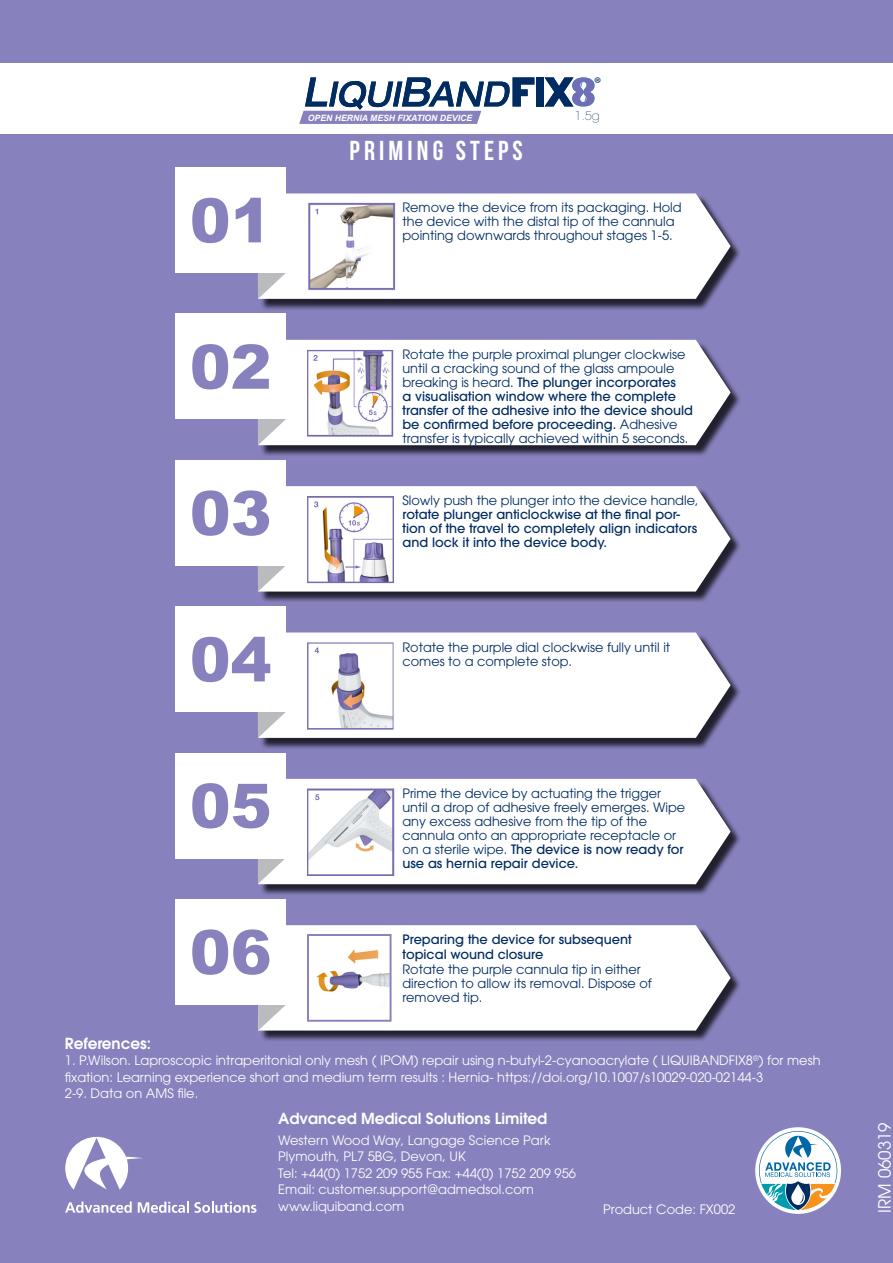
<style>
.page{position:relative;width:893px;height:1263px;background:#8781bd}
.page>*{position:absolute;margin:0;border:0;box-sizing:border-box;transform-origin:0 0}
.t1{font:900 61.35px "Arial";color:#8781bd}
.t2{font:700 27.45px "Bebas Neue";letter-spacing:.15em;color:#fff}
.t3{font:17.1px "Myriad Pro";color:#002c62}
.t4{font:16.95px "ITC Avant Garde Pro";color:#fff}
.t5{font:600 15.15px "ITC Avant Garde Pro";color:#fff}
.t6{font:12.9px/14px "ITC Avant Garde Pro";color:#002c62}
.t7{font:12.9px/16.5px "ITC Avant Garde Pro";color:#fff}
.t8{font:500 12.9px/14px "ITC Avant Garde Pro";color:#002c62}
.t9{font:200 12.15px "ITC Avant Garde Pro";color:#002c62}
.t10{font:italic 700 9.75px "Myriad Pro";color:#fff}
.t11{font:italic 700 8.7px "Arial";color:#fff}
.s1{font-weight:500}
.s2{font-weight:400}
</style>
<div class="page">
<div style="left:0;top:64px;width:893px;height:70px;background:#fff"></div>
<svg style="left:755px;top:1127px;width:86px;height:87px"></svg>
<svg style="left:759px;top:1131px;width:78px;height:79px;background:#b4c5d1"></svg>
<svg style="left:65px;top:1137px;width:78px;height:53px"></svg>
<svg style="left:65px;top:1201px;width:67px;height:12px"></svg>
<svg style="left:138px;top:1201px;width:119px;height:12px"></svg>
<div style="left:536px;top:77px;width:7px;height:29px;background:#002c62"></div>
<svg style="left:545px;top:77px;width:49px;height:29px"></svg>
<svg style="left:299px;top:77px;width:235px;height:47px"></svg>
<div style="left:260px;top:195px;width:482px;height:116px;background:#000;opacity:.75"></div>
<svg style="left:286px;top:193px;width:445px;height:106px;background:#f6f6f8"></svg>
<svg style="left:258px;top:273px;width:28px;height:26px"></svg>
<div style="left:175px;top:167px;width:111px;height:106px;background:#fff"></div>
<img style="left:307px;top:202px;width:89px;height:88px">
<div style="left:260px;top:927px;width:482px;height:116px;background:#000;opacity:.75"></div>
<div style="left:286px;top:925px;width:445px;height:105px;background:#fff"></div>
<svg style="left:258px;top:1000px;width:29px;height:30px"></svg>
<div style="left:175px;top:899px;width:111px;height:105px;background:#fff"></div>
<img style="left:311px;top:937px;width:78px;height:81px">
<div style="left:307px;top:934px;width:85px;height:88px;border:2px solid #8781bd"></div>
<div style="left:260px;top:781px;width:482px;height:115px;background:#000;opacity:.75"></div>
<div style="left:286px;top:779px;width:445px;height:105px;background:#fff"></div>
<svg style="left:258px;top:858px;width:28px;height:26px"></svg>
<div style="left:175px;top:753px;width:111px;height:105px;background:#fff"></div>
<img style="left:307px;top:789px;width:87px;height:87px">
<div style="left:260px;top:634px;width:482px;height:116px;background:#000;opacity:.75"></div>
<svg style="left:286px;top:632px;width:445px;height:106px;background:#f6f6f8"></svg>
<svg style="left:258px;top:712px;width:28px;height:26px"></svg>
<div style="left:175px;top:606px;width:111px;height:106px;background:#fff"></div>
<img style="left:307px;top:642px;width:86px;height:88px">
<div style="left:260px;top:488px;width:482px;height:116px;background:#000;opacity:.75"></div>
<div style="left:286px;top:486px;width:445px;height:105px;background:#fff"></div>
<svg style="left:258px;top:565px;width:28px;height:26px"></svg>
<div style="left:175px;top:460px;width:111px;height:105px;background:#fff"></div>
<img style="left:307px;top:496px;width:87px;height:87px">
<div style="left:260px;top:342px;width:482px;height:115px;background:#000;opacity:.75"></div>
<div style="left:286px;top:340px;width:445px;height:105px;background:#fff"></div>
<svg style="left:258px;top:419px;width:28px;height:26px"></svg>
<div style="left:175px;top:314px;width:111px;height:105px;background:#fff"></div>
<img style="left:307px;top:350px;width:86px;height:87px">
<p class="t3" style="left:594px;top:73px;width:9px">®</p>
<p class="t11" style="left:308px;top:112px;width:166px">OPEN HERNIA MESH FIXATION DEVICE</p>
<p class="t9" style="left:575px;top:108px;width:27px">1.5g</p>
<p class="t10" style="left:308px;top:114px;width:135px">OPEN SURGERY FIXATION DEVIC</p>
<p class="t10" style="left:333px;top:114px;width:134px">HE NIA MESH F XATION DEVICE</p>
<p class="t2" style="left:350px;top:136px;width:175px">PRIMING STEPS</p>
<p class="t1" style="left:190px;top:176px;width:83px">01</p>
<p class="t6" style="left:402px;top:200px;width:281px">Remove the device from its packaging. Hold the device with the distal tip of the cannula pointing downwards throughout stages 1-5.</p>
<p class="t1" style="left:190px;top:322px;width:83px">02</p>
<p class="t6" style="left:402px;top:348px;width:292px">Rotate the purple proximal plunger clockwise until a cracking sound of the glass ampoule breaking is heard. <span class="s1">The plunger incorporates<br>a visualisation window where the complete transfer of the adhesive into the device should be confirmed before proceeding.</span> Adhesive transfer is typically achieved within 5 seconds.</p>
<p class="t1" style="left:190px;top:469px;width:83px">03</p>
<p class="t8" style="left:402px;top:494px;width:298px"><span class="s2">Slowly push the plunger into the device handle, </span>rotate plunger anticlockwise at the final por&shy;tion of the travel to completely align indicators and lock it into the device body.</p>
<p class="t1" style="left:190px;top:615px;width:83px">04</p>
<p class="t6" style="left:402px;top:640px;width:269px">Rotate the purple dial clockwise fully until it comes to a complete stop.</p>
<p class="t1" style="left:190px;top:761px;width:83px">05</p>
<p class="t6" style="left:402px;top:786px;width:284px">Prime the device by actuating the trigger until a drop of adhesive freely emerges. Wipe any excess adhesive from the tip of the</p>
<p class="t6" style="left:402px;top:828px;width:283px">cannula onto an appropriate receptacle or on a sterile wipe. <span class="s1">The device is now ready for use as hernia repair device.</span></p>
<p class="t1" style="left:190px;top:908px;width:83px">06</p>
<p class="t8" style="left:402px;top:931px;width:231px;line-height:15.5px">Preparing the device for subsequent topical wound closure</p>
<p class="t6" style="left:402px;top:962px;width:240px">Rotate the purple cannula tip in either</p>
<p class="t6" style="left:402px;top:976px;width:251px">direction to allow its removal. Dispose of</p>
<p class="t6" style="left:402px;top:990px;width:81px">removed tip.</p>
<p class="t5" style="left:65px;top:1033px;width:88px">References:</p>
<p class="t7" style="left:65px;top:1052px;width:757px">1. P.Wilson. Laproscopic intraperitonial only mesh ( IPOM) repair using n-butyl-2-cyanoacrylate ( LIQUIBANDFIX8<sup>®</sup>) for mesh fixation: Learning experience short and medium term results : Hernia- https://doi.org/10.1007/s10029-020-02144-3</p>
<p class="t7" style="left:65px;top:1085px;width:135px">2-9. Data on AMS file.</p>
<p class="t5" style="left:278px;top:1108px;width:271px">Advanced Medical Solutions Limited</p>
<p class="t7" style="left:278px;top:1132px;width:274px">Western Wood Way, Langage Science Park</p>
<p class="t7" style="left:278px;top:1148px;width:189px">Plymouth, PL7 5BG, Devon, UK</p>
<p class="t7" style="left:278px;top:1165px;width:299px">Tel: +44(0) 1752 209 955 Fax: +44(0) 1752 209 956</p>
<p class="t7" style="left:278px;top:1181px;width:257px">Email: customer.support@admedsol.com</p>
<p class="t7" style="left:278px;top:1197px;width:128px">www.liquiband.com</p>
<p class="t7" style="left:603px;top:1201px;width:134px">Product Code: FX002</p>
<p class="t4" style="left:874px;top:1213px;width:92px;rotate:-90deg">IRM 060319</p>
</div>
